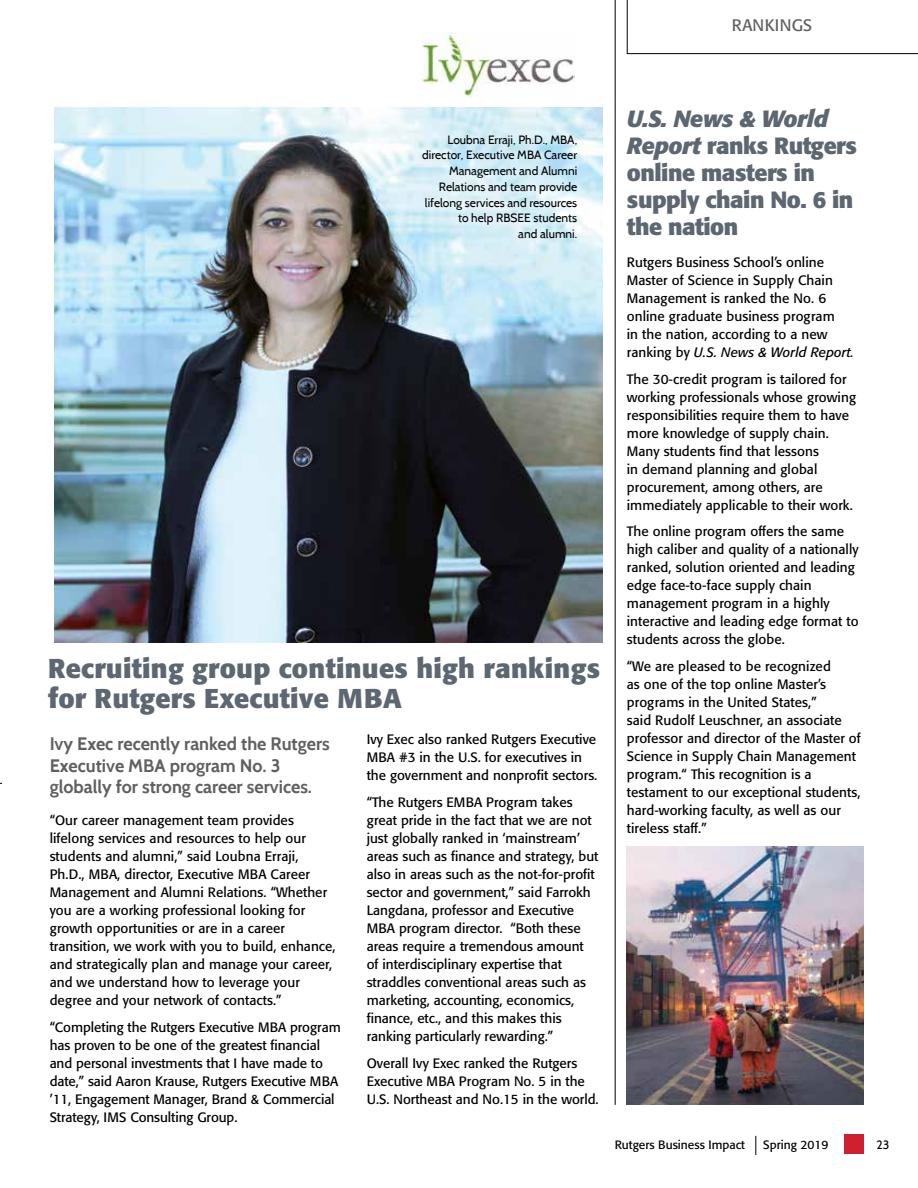
<style>
.page{position:relative;width:918px;height:1188px;background:#fff}
.page>*{position:absolute;margin:0;border:0;box-sizing:border-box;transform-origin:0 0}
.t1{font:700 27px/30px "Formata BQ";letter-spacing:.01em;color:#5d6771}
.t2{font:700 23.25px/27px "Formata BQ";letter-spacing:-.02em;color:#5d6771}
.t3{font:700 18px/21.6px "Cabin";color:#5f6062}
.t4{font:16.5px "Formata BQ";letter-spacing:.01em;color:#5f6062}
.t5{font:13.5px/18px "Formata BQ";letter-spacing:.005em;color:#000}
.t6{font:12px/15.8px "Cabin";color:#000;text-align:right}
.t7{font:12px "Formata BQ";color:#000}
.s1{font-style:italic}
</style>
<div class="page">
<svg style="left:627px;top:0;width:291px;height:54px"></svg>
<hr style="left:615px;top:0;width:1px;height:1105px;background:#000">
<div style="left:845px;top:1134px;width:19px;height:20px;background:#d0202f"></div>
<svg style="left:755px;top:1136px;width:1px;height:19px"></svg>
<img style="left:54px;top:108px;width:548px;height:535px">
<img style="left:422px;top:32px;width:152px;height:66px">
<img style="left:627px;top:847px;width:237px;height:258px">
<p class="t4" style="left:732px;top:15px;width:82px">RANKINGS</p>
<p class="t6" style="left:422px;top:131px;width:157px">Loubna Erraji, Ph.D., MBA, director, Executive MBA Career<br>Management and Alumni<br>Relations and team provide lifelong services and resources to help RBSEE students<br>and alumni.</p>
<h1 class="t1" style="left:48px;top:653px;width:554px">Recruiting group continues high rankings for Rutgers Executive MBA</h1>
<h3 class="t3" style="left:50px;top:733px;width:282px">Ivy Exec recently ranked the Rutgers<br>Executive MBA program No. 3 globally for strong career services.</h3>
<p class="t5" style="left:50px;top:811px;width:288px">“Our career management team provides lifelong services and resources to help our students and alumni,” said Loubna Erraji, Ph.D., MBA, director, Executive MBA Career Management and Alumni Relations. “Whether you are a working professional looking for growth opportunities or are in a career transition, we work with you to build, enhance, and strategically plan and manage your career, and we understand how to leverage your degree and your network of contacts.”</p>
<p class="t5" style="left:50px;top:1018px;width:293px">“Completing the Rutgers Executive MBA program has proven to be one of the greatest financial and personal investments that I have made to date,” said Aaron Krause, Rutgers Executive MBA ’11, Engagement Manager, Brand &amp; Commercial Strategy, IMS Consulting Group.</p>
<p class="t5" style="left:367px;top:730px;width:232px">Ivy Exec also ranked Rutgers Executive<br>MBA #3 in the U.S. for executives in the government and nonprofit sectors.</p>
<p class="t5" style="left:367px;top:793px;width:233px">“The Rutgers EMBA Program takes great pride in the fact that we are not just globally ranked in ‘mainstream’ areas such as finance and strategy, but also in areas such as the not-for-profit sector and government,” said Farrokh Langdana, professor and Executive MBA program director. “Both these areas require a tremendous amount of interdisciplinary expertise that straddles conventional areas such as marketing, accounting, economics, finance, etc., and this makes this ranking particularly rewarding.”</p>
<p class="t5" style="left:367px;top:1054px;width:234px">Overall Ivy Exec ranked the Rutgers<br>Executive MBA Program No. 5 in the<br>U.S. Northeast and No.15 in the world.</p>
<h2 class="t2" style="left:627px;top:105px;width:232px"><span class="s1">U.S. News &amp; World<br>Report</span> ranks Rutgers online masters in supply chain No. 6 in the nation</h2>
<p class="t5" style="left:627px;top:253px;width:229px">Rutgers Business School’s online Master of Science in Supply Chain Management is ranked the No. 6 online graduate business program<br>in the nation, according to a new ranking by <span class="s1">U.S. News &amp; World Report.</span></p>
<p class="t5" style="left:627px;top:370px;width:231px">The 30-credit program is tailored for working professionals whose growing responsibilities require them to have more knowledge of supply chain.<br>Many students find that lessons<br>in demand planning and global procurement, among others, are immediately applicable to their work.</p>
<p class="t5" style="left:627px;top:523px;width:233px">The online program offers the same high caliber and quality of a nationally ranked, solution oriented and leading edge face-to-face supply chain management program in a highly interactive and leading edge format to students across the globe.</p>
<p class="t5" style="left:627px;top:658px;width:236px">“We are pleased to be recognized<br>as one of the top online Master’s programs in the United States,”<br>said Rudolf Leuschner, an associate professor and director of the Master of Science in Supply Chain Management program.“ This recognition is a testament to our exceptional students, hard-working faculty, as well as our tireless staff.”</p>
<p class="t7" style="left:763px;top:1138px;width:67px">Spring 2019</p>
<p class="t7" style="left:615px;top:1138px;width:132px">Rutgers Business Impact</p>
<p class="t6" style="left:876px;top:1137px;width:15px">23</p>
</div>
